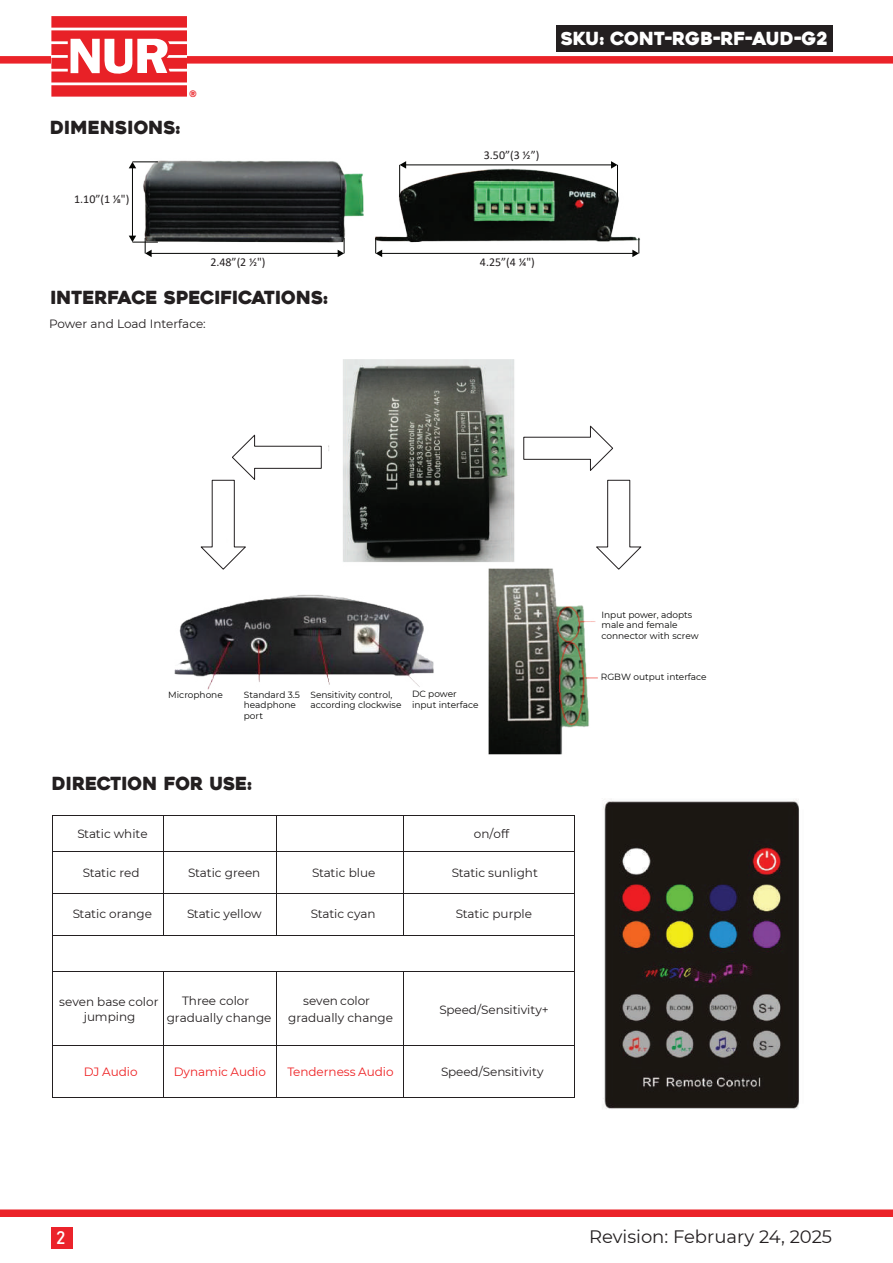
<style>
.page{position:relative;width:893px;height:1263px;background:#fff}
.page>*{position:absolute;margin:0;border:0;box-sizing:border-box;transform-origin:0 0}
.t1{font:18px "Heavitas";color:#231f20}
.t2{font:18px "Montserrat";color:#231f20}
.t3{font:18px "Heavitas";color:#fff}
.t4{font:18px "Bahnschrift";color:#fff}
.t5{font:12px/14.9px "Montserrat";letter-spacing:-.005em;color:#231f20;text-align:center}
.t6{font:12px "Calibri";color:#231f20}
.t7{font:12px "Montserrat";letter-spacing:-.005em;color:#ee2123}
.t8{font:700 9.3px "Montserrat";color:#ea2227}
.t9{font:9px/10.8px "Montserrat";color:#050504}
</style>
<div class="page">
<div style="left:0;top:56px;width:893px;height:8px;background:#eb2329"></div>
<div style="left:0;top:1209px;width:893px;height:8px;background:#eb2329"></div>
<div style="left:556px;top:26px;width:276px;height:26px;background:#231f20"></div>
<div style="left:52px;top:1227px;width:21px;height:21px;background:#eb232b"></div>
<svg style="left:51px;top:16px;width:136px;height:81px"></svg>
<img style="left:143px;top:160px;width:497px;height:90px">
<hr style="left:132px;top:167px;width:1px;height:70px;background:#040503">
<svg style="left:129px;top:161px;width:29px;height:7px"></svg>
<hr style="left:151px;top:253px;width:188px;height:1px;background:#040503">
<svg style="left:129px;top:236px;width:29px;height:21px"></svg>
<svg style="left:338px;top:238px;width:7px;height:19px"></svg>
<hr style="left:405px;top:164px;width:207px;height:1px;background:#040503">
<svg style="left:400px;top:161px;width:6px;height:8px"></svg>
<svg style="left:611px;top:161px;width:6px;height:8px"></svg>
<hr style="left:381px;top:253px;width:252px;height:1px;background:#040503">
<svg style="left:375px;top:238px;width:7px;height:19px"></svg>
<svg style="left:632px;top:238px;width:7px;height:19px"></svg>
<hr style="left:399px;top:165px;width:1px;height:32px;background:#040503">
<hr style="left:617px;top:165px;width:1px;height:32px;background:#040503">
<img style="left:174px;top:359px;width:424px;height:396px">
<svg style="left:200px;top:434px;width:122px;height:136px"></svg>
<svg style="left:523px;top:425px;width:90px;height:47px"></svg>
<svg style="left:596px;top:479px;width:46px;height:91px"></svg>
<hr style="left:53px;top:815px;width:110px;height:1px;background:#231f20">
<hr style="left:164px;top:815px;width:112px;height:1px;background:#231f20">
<hr style="left:277px;top:815px;width:126px;height:1px;background:#231f20">
<hr style="left:404px;top:815px;width:170px;height:1px;background:#231f20">
<hr style="left:52px;top:816px;width:1px;height:35px;background:#231f20">
<hr style="left:163px;top:816px;width:1px;height:35px;background:#231f20">
<hr style="left:276px;top:816px;width:1px;height:35px;background:#231f20">
<hr style="left:403px;top:816px;width:1px;height:35px;background:#231f20">
<hr style="left:574px;top:816px;width:1px;height:35px;background:#231f20">
<hr style="left:53px;top:851px;width:110px;height:1px;background:#231f20">
<hr style="left:164px;top:851px;width:112px;height:1px;background:#231f20">
<hr style="left:277px;top:851px;width:126px;height:1px;background:#231f20">
<hr style="left:404px;top:851px;width:170px;height:1px;background:#231f20">
<hr style="left:52px;top:852px;width:1px;height:41px;background:#231f20">
<hr style="left:163px;top:852px;width:1px;height:41px;background:#231f20">
<hr style="left:276px;top:852px;width:1px;height:41px;background:#231f20">
<hr style="left:403px;top:852px;width:1px;height:41px;background:#231f20">
<hr style="left:574px;top:852px;width:1px;height:41px;background:#231f20">
<hr style="left:53px;top:893px;width:110px;height:1px;background:#231f20">
<hr style="left:164px;top:893px;width:112px;height:1px;background:#231f20">
<hr style="left:277px;top:893px;width:126px;height:1px;background:#231f20">
<hr style="left:404px;top:893px;width:170px;height:1px;background:#231f20">
<hr style="left:52px;top:894px;width:1px;height:41px;background:#231f20">
<hr style="left:163px;top:894px;width:1px;height:41px;background:#231f20">
<hr style="left:276px;top:894px;width:1px;height:41px;background:#231f20">
<hr style="left:403px;top:894px;width:1px;height:41px;background:#231f20">
<hr style="left:574px;top:894px;width:1px;height:41px;background:#231f20">
<hr style="left:53px;top:935px;width:110px;height:1px;background:#231f20">
<hr style="left:164px;top:935px;width:112px;height:1px;background:#231f20">
<hr style="left:277px;top:935px;width:126px;height:1px;background:#231f20">
<hr style="left:404px;top:935px;width:170px;height:1px;background:#231f20">
<hr style="left:52px;top:935px;width:1px;height:36px;background:#231f20">
<hr style="left:574px;top:935px;width:1px;height:36px;background:#231f20">
<hr style="left:53px;top:971px;width:110px;height:1px;background:#231f20">
<hr style="left:164px;top:971px;width:112px;height:1px;background:#231f20">
<hr style="left:277px;top:971px;width:126px;height:1px;background:#231f20">
<hr style="left:404px;top:971px;width:170px;height:1px;background:#231f20">
<hr style="left:52px;top:971px;width:1px;height:74px;background:#231f20">
<hr style="left:163px;top:971px;width:1px;height:74px;background:#231f20">
<hr style="left:276px;top:971px;width:1px;height:74px;background:#231f20">
<hr style="left:403px;top:971px;width:1px;height:74px;background:#231f20">
<hr style="left:574px;top:971px;width:1px;height:74px;background:#231f20">
<hr style="left:53px;top:1045px;width:110px;height:1px;background:#231f20">
<hr style="left:164px;top:1045px;width:112px;height:1px;background:#231f20">
<hr style="left:277px;top:1045px;width:126px;height:1px;background:#231f20">
<hr style="left:404px;top:1045px;width:170px;height:1px;background:#231f20">
<hr style="left:52px;top:1046px;width:1px;height:51px;background:#231f20">
<hr style="left:53px;top:1097px;width:110px;height:1px;background:#231f20">
<hr style="left:163px;top:1046px;width:1px;height:51px;background:#231f20">
<hr style="left:164px;top:1097px;width:112px;height:1px;background:#231f20">
<hr style="left:276px;top:1046px;width:1px;height:51px;background:#231f20">
<hr style="left:277px;top:1097px;width:126px;height:1px;background:#231f20">
<hr style="left:403px;top:1046px;width:1px;height:51px;background:#231f20">
<hr style="left:404px;top:1097px;width:170px;height:1px;background:#231f20">
<hr style="left:574px;top:1046px;width:1px;height:51px;background:#231f20">
<img style="left:602px;top:799px;width:197px;height:311px">
<h1 class="t1" style="left:50px;top:117px;width:131px">DIMENSIONS:</h1>
<p class="t8" style="left:189px;top:89px;width:9px">®</p>
<p class="t6" style="left:74px;top:191px;width:57px">1.10”(1 ⅛")</p>
<p class="t6" style="left:210px;top:254px;width:57px">2.48”(2 ½")</p>
<h1 class="t1" style="left:50px;top:287px;width:279px">INTERFACE SPECIFICATIONS:</h1>
<p class="t5" style="left:49px;top:316px;width:158px">Power and Load Interface:</p>
<h1 class="t3" style="left:561px;top:27px;width:269px">SKU: CONT-RGB-RF-AUD-G2</h1>
<p class="t6" style="left:484px;top:147px;width:57px">3.50”(3 ½”)</p>
<p class="t6" style="left:480px;top:254px;width:56px">4.25”(4 ¼")</p>
<p class="t9" style="left:168px;top:689px;width:56px">Microphone</p>
<p class="t9" style="left:244px;top:689px;width:58px">Standard 3.5 headphone port</p>
<p class="t9" style="left:310px;top:689px;width:92px">Sensitivity control, according clockwise</p>
<p class="t9" style="left:412px;top:688px;width:68px">DC power input interface</p>
<h1 class="t1" style="left:52px;top:772px;width:201px">DIRECTION FOR USE:</h1>
<p class="t5" style="left:77px;top:826px;width:72px">Static white</p>
<p class="t5" style="left:474px;top:826px;width:37px">on/off</p>
<p class="t5" style="left:83px;top:865px;width:58px">Static red</p>
<p class="t5" style="left:188px;top:865px;width:74px">Static green</p>
<p class="t5" style="left:312px;top:865px;width:65px">Static blue</p>
<p class="t5" style="left:452px;top:865px;width:88px">Static sunlight</p>
<p class="t5" style="left:73px;top:906px;width:81px">Static orange</p>
<p class="t5" style="left:187px;top:906px;width:76px">Static yellow</p>
<p class="t5" style="left:311px;top:906px;width:66px">Static cyan</p>
<p class="t5" style="left:456px;top:906px;width:78px">Static purple</p>
<p class="t5" style="left:59px;top:994px;width:101px">seven base color jumping</p>
<p class="t5" style="left:167px;top:992px;width:106px;line-height:16.8px">Three color gradually change</p>
<p class="t5" style="left:288px;top:991px;width:106px;line-height:17.1px;text-align:left;text-indent:15px">seven color gradually change</p>
<p class="t5" style="left:440px;top:1002px;width:111px">Speed/Sensitivity+</p>
<p class="t7" style="left:84px;top:1063px;width:55px">DJ Audio</p>
<p class="t7" style="left:174px;top:1063px;width:94px">Dynamic Audio</p>
<p class="t7" style="left:288px;top:1063px;width:108px">Tenderness Audio</p>
<p class="t5" style="left:441px;top:1064px;width:104px">Speed/Sensitivity</p>
<p class="t9" style="left:601px;top:609px;width:99px">Input power, adopts male and female connector with screw</p>
<p class="t9" style="left:601px;top:671px;width:107px">RGBW output interface</p>
<h1 class="t4" style="left:56px;top:1224px;width:11px">2</h1>
<h1 class="t2" style="left:589px;top:1224px;width:245px">Revision: February 24, 2025</h1>
</div>
